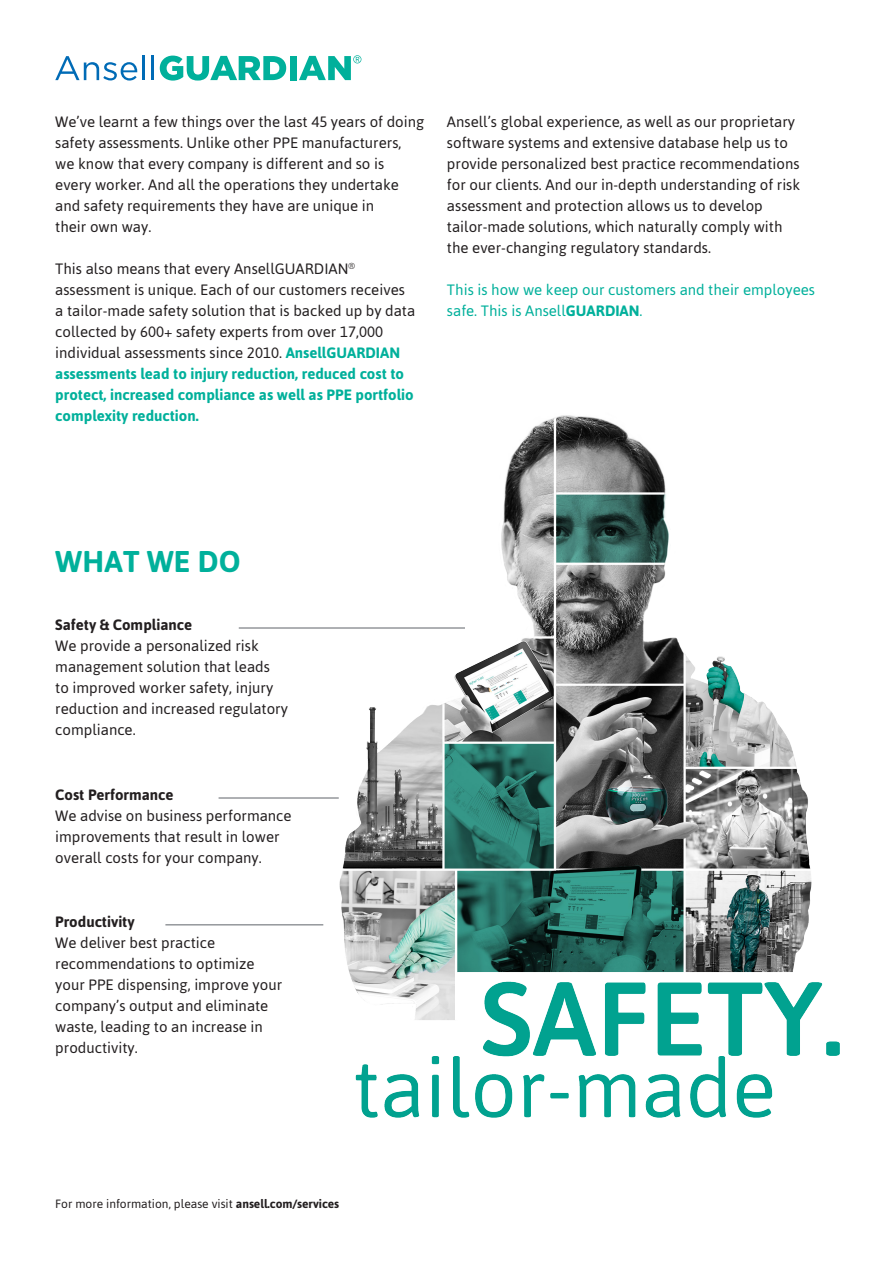
<style>
.page{position:relative;width:893px;height:1263px;background:#fff}
.page>*{position:absolute;margin:0;border:0;box-sizing:border-box;transform-origin:0 0}
.t1{font:700 30px "Asap";letter-spacing:.01em;color:#00b09b}
.t2{font:15px/21px "Asap";color:#231f20}
.t3{font:15px/21px "Asap";color:#00b09b}
.t4{font:700 15px "Asap";color:#231f20}
.t5{font:12px "Asap";color:#231f20}
.s1{font-weight:700;color:#00b09b}
.s2{font-weight:700}
</style>
<div class="page">
<svg style="left:55px;top:56px;width:82px;height:25px"></svg>
<hr style="left:142px;top:55px;width:3px;height:25px;background:#006bb6">
<hr style="left:151px;top:55px;width:3px;height:25px;background:#006bb6">
<svg style="left:160px;top:56px;width:126px;height:25px"></svg>
<div style="left:290px;top:56px;width:6px;height:24px;background:#00b09b"></div>
<svg style="left:299px;top:55px;width:62px;height:25px"></svg>
<img style="left:233px;top:415px;width:607px;height:703px">
<hr style="left:239px;top:628px;width:226px;height:1px;background:#5f6369">
<hr style="left:219px;top:798px;width:120px;height:1px;background:#5f6369">
<hr style="left:165px;top:924px;width:158px;height:1px;background:#5f6369">
<p class="t2" style="left:55px;top:110px;width:370px">We’ve learnt a few things over the last 45 years of doing safety assessments. Unlike other PPE manufacturers, we know that every company is different and so is<br>every worker. And all the operations they undertake and safety requirements they have are unique in<br>their own way.</p>
<p class="t2" style="left:55px;top:257px;width:361px">This also means that every AnsellGUARDIAN<sup>® </sup>assessment is unique. Each of our customers receives a tailor-made safety solution that is backed up by data collected by 600+ safety experts from over 17,000 individual assessments since 2010. <span class="s1">AnsellGUARDIAN assessments lead to injury reduction, reduced cost to protect, increased compliance as well as PPE portfolio complexity reduction.</span></p>
<p class="t2" style="left:447px;top:110px;width:355px">Ansell’s global experience, as well as our proprietary software systems and extensive database help us to provide personalized best practice recommendations for our clients. And our in-depth understanding of risk assessment and protection allows us to develop tailor-made solutions, which naturally comply with the ever-changing regulatory standards.</p>
<p class="t3" style="left:447px;top:278px;width:370px">This is how we keep our customers and their employees safe. This is Ansell<span class="s2">GUARDIAN</span>.</p>
<p class="t1" style="left:55px;top:542px;width:187px">WHAT WE DO</p>
<p class="t4" style="left:55px;top:614px;width:138px">Safety &amp; Compliance</p>
<p class="t2" style="left:55px;top:634px;width:205px">We provide a personalized risk</p>
<p class="t2" style="left:55px;top:655px;width:234px">management solution that leads<br>to improved worker safety, injury reduction and increased regulatory compliance.</p>
<p class="t4" style="left:55px;top:784px;width:120px">Cost Performance</p>
<p class="t2" style="left:55px;top:804px;width:238px">We advise on business performance improvements that result in lower overall costs for your company.</p>
<p class="t4" style="left:55px;top:912px;width:81px">Productivity</p>
<p class="t2" style="left:55px;top:932px;width:228px">We deliver best practice recommendations to optimize your PPE dispensing, improve your company’s output and eliminate waste, leading to an increase in productivity.</p>
<p class="t5" style="left:55px;top:1195px;width:285px">For more information, please visit <span class="s2">ansell.com/services</span></p>
</div>
